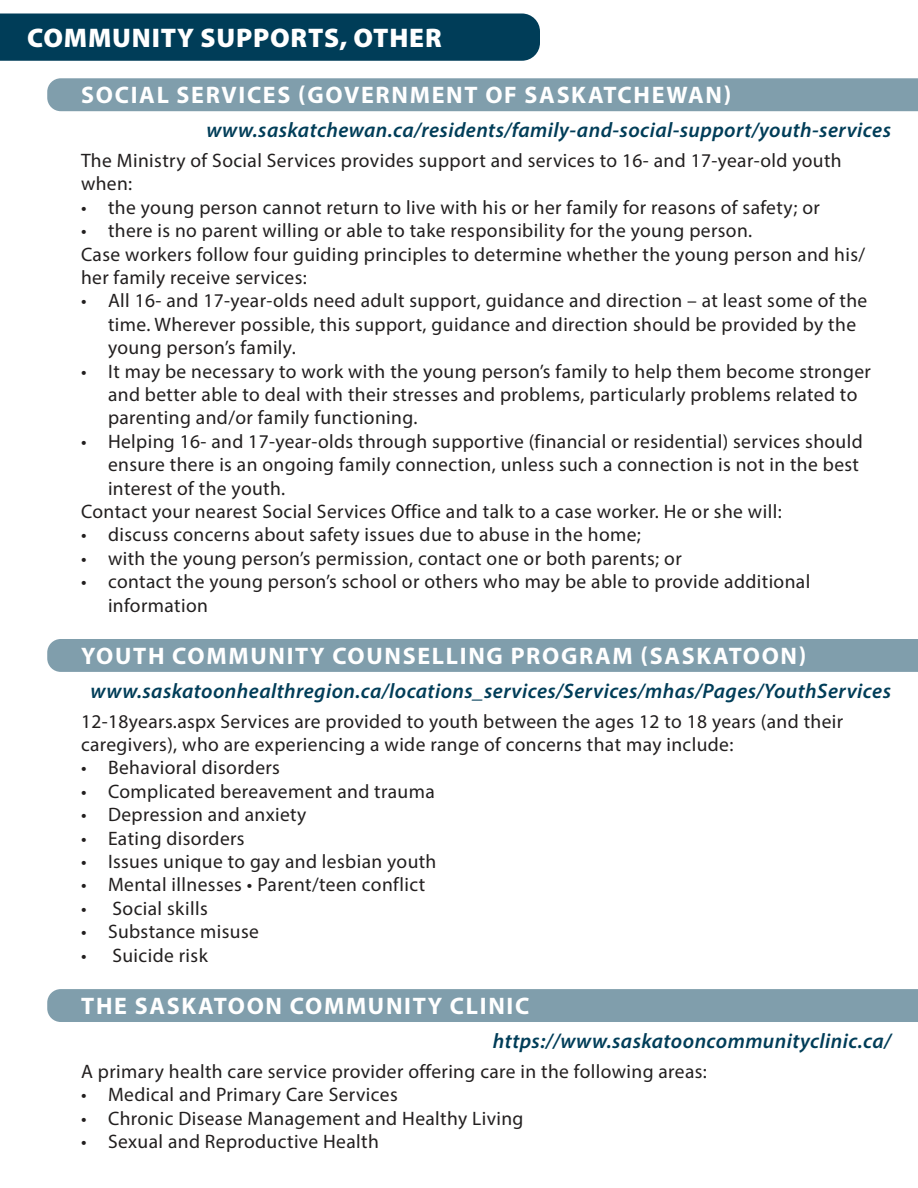
<style>
.page{position:relative;width:918px;height:1188px;background:#fff}
.page>*{position:absolute;margin:0;border:0;box-sizing:border-box;transform-origin:0 0}
.t1{font:900 27px "Myriad Pro";letter-spacing:.03em;color:#fff}
.t2{font:700 24px "Myriad Pro";letter-spacing:.07em;color:#fff}
.t3{font:italic 600 21px "Myriad Pro";letter-spacing:.02em;color:#003d58}
.t4{font:19.5px/23.4px "Myriad Pro";letter-spacing:.02em;color:#221f1f}
</style>
<div class="page">
<div style="left:0;top:14px;width:540px;height:47px;background:#003d58"></div>
<div style="left:47px;top:78px;width:871px;height:33px;background:#809eac"></div>
<div style="left:47px;top:639px;width:871px;height:33px;background:#809eac"></div>
<div style="left:47px;top:989px;width:871px;height:33px;background:#809eac"></div>
<h1 class="t1" style="left:27px;top:28px;width:416px">COMMUNITY SUPPORTS, OTHER</h1>
<p class="t2" style="left:81px;top:85px;width:652px">SOCIAL SERVICES (GOVERNMENT OF SASKATCHEWAN)</p>
<p class="t3" style="left:206px;top:122px;width:686px">www.saskatchewan.ca/residents/family-and-social-support/youth-services</p>
<p class="t4" style="left:81px;top:150px;width:762px">The Ministry of Social Services provides support and services to 16- and 17-year-old youth when:</p>
<p class="t4" style="left:81px;top:197px;width:740px">• the young person cannot return to live with his or her family for reasons of safety; or</p>
<p class="t4" style="left:81px;top:220px;width:786px">• there is no parent willing or able to take responsibility for the young person.<br>Case workers follow four guiding principles to determine whether the young person and his/ her family receive services:</p>
<p class="t4" style="left:108px;top:291px;width:761px;text-indent:-27px">• All 16- and 17-year-olds need adult support, guidance and direction – at least some of the time. Wherever possible, this support, guidance and direction should be provided by the young person’s family.</p>
<p class="t4" style="left:108px;top:361px;width:765px;text-indent:-27px">• It may be necessary to work with the young person’s family to help them become stronger and better able to deal with their stresses and problems, particularly problems related to parenting and/or family functioning.</p>
<p class="t4" style="left:81px;top:431px;width:783px">• Helping 16- and 17-year-olds through supportive (financial or residential) services should</p>
<p class="t4" style="left:108px;top:454px;width:753px">ensure there is an ongoing family connection, unless such a connection is not in the best</p>
<p class="t4" style="left:108px;top:478px;width:179px">interest of the youth.</p>
<p class="t4" style="left:81px;top:501px;width:702px">Contact your nearest Social Services Office and talk to a case worker. He or she will:</p>
<p class="t4" style="left:81px;top:525px;width:561px">• discuss concerns about safety issues due to abuse in the home;</p>
<p class="t4" style="left:81px;top:548px;width:602px">• with the young person’s permission, contact one or both parents; or</p>
<p class="t4" style="left:108px;top:571px;width:704px;text-indent:-27px">• contact the young person’s school or others who may be able to provide additional information</p>
<p class="t2" style="left:81px;top:646px;width:727px">YOUTH COMMUNITY COUNSELLING PROGRAM (SASKATOON)</p>
<p class="t3" style="left:91px;top:682px;width:802px">www.saskatoonhealthregion.ca/locations_services/Services/mhas/Pages/YouthServices</p>
<p class="t4" style="left:81px;top:711px;width:764px">12-18years.aspx Services are provided to youth between the ages 12 to 18 years (and their caregivers), who are experiencing a wide range of concerns that may include:</p>
<p class="t4" style="left:81px;top:758px;width:200px">• Behavioral disorders</p>
<p class="t4" style="left:81px;top:781px;width:355px">• Complicated bereavement and trauma</p>
<p class="t4" style="left:81px;top:805px;width:227px">• Depression and anxiety</p>
<p class="t4" style="left:81px;top:828px;width:165px">• Eating disorders</p>
<p class="t4" style="left:81px;top:851px;width:357px">• Issues unique to gay and lesbian youth</p>
<p class="t4" style="left:81px;top:875px;width:346px">• Mental illnesses • Parent/teen conflict</p>
<p class="t4" style="left:81px;top:898px;width:128px">• Social skills</p>
<p class="t4" style="left:81px;top:922px;width:180px">• Substance misuse</p>
<p class="t4" style="left:81px;top:945px;width:128px">• Suicide risk</p>
<p class="t2" style="left:81px;top:996px;width:450px">THE SASKATOON COMMUNITY CLINIC</p>
<p class="t3" style="left:493px;top:1032px;width:400px">https://www.saskatooncommunityclinic.ca/</p>
<p class="t4" style="left:81px;top:1061px;width:627px">A primary health care service provider offering care in the following areas:</p>
<p class="t4" style="left:81px;top:1084px;width:318px">• Medical and Primary Care Services</p>
<p class="t4" style="left:81px;top:1108px;width:444px">• Chronic Disease Management and Healthy Living</p>
<p class="t4" style="left:81px;top:1131px;width:299px">• Sexual and Reproductive Health</p>
</div>
